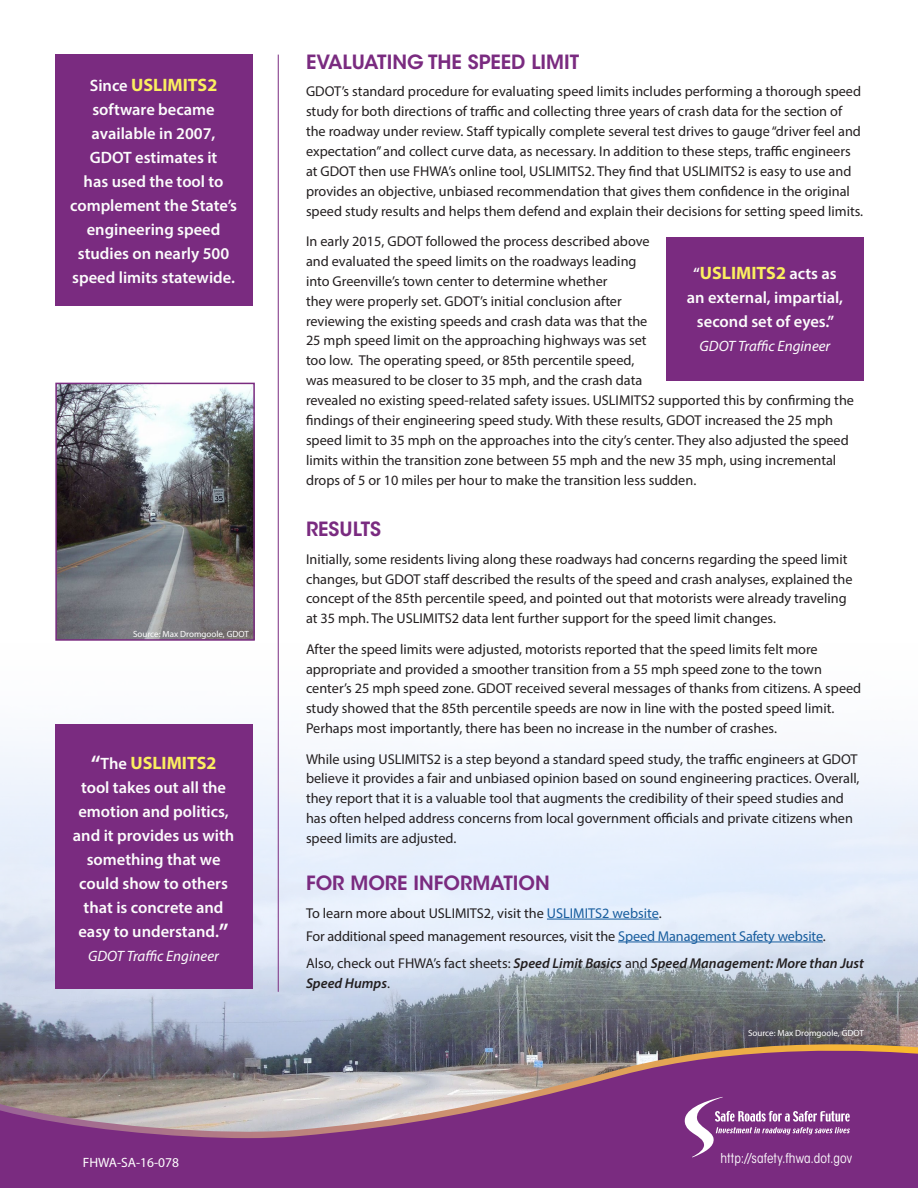
<style>
.page{position:relative;width:918px;height:1188px;background:#fff}
.page>*{position:absolute;margin:0;border:0;box-sizing:border-box;transform-origin:0 0}
.Header_2{font:600 19.5px "ITC Avant Garde Std";color:#7a2b80}
.body_text{font:600 19.5px "ITC Avant Garde Std";color:#7a2b80}
.t1{font:700 18px "Myriad Pro";color:#fbef5f}
.t2{font:600 16.5px/24px "Myriad Pro";color:#fcfcfc;text-align:center}
.t3{font:italic 15px "Myriad Pro";color:#fcfcfc}
.body_text-2{font:14.25px/19.8px "Myriad Pro";color:#231f20}
.body_text-3{font:italic 600 14.25px/19.8px "Myriad Pro";color:#231f20}
.t4{font:condensed 13.5px "ITC Avant Garde Std";letter-spacing:.005em;color:#fff}
.body_text-4{font:13.5px "Myriad Pro";color:#fff}
.Photo_credit{font:9px "Myriad Pro";color:#fff}
.s1{font-weight:600;font-size:16.5px;color:#fcfcfc}
.s2{font-weight:600;font-size:24px;color:#fcfcfc}
.s3{font-size:24px}
.s4{color:#175d9e}
.s5{font-weight:400;font-style:normal}
</style>
<div class="page">
<img style="left:0;top:632px;width:918px;height:398px">
<svg style="left:0;top:1030px;width:918px;height:158px;background:#763a7f"></svg>
<svg style="left:0;top:1044px;width:918px;height:94px;background:#8d6b88"></svg>
<svg style="left:685px;top:1097px;width:165px;height:60px;background:#8e4c93"></svg>
<hr style="left:547px;top:919px;width:112px;height:1px;background:#175d9e">
<hr style="left:618px;top:942px;width:205px;height:1px;background:#175d9e">
<hr style="left:278px;top:55px;width:1px;height:937px;background:#7a2b80">
<div style="left:55px;top:724px;width:198px;height:264px;background:#7a2b80"></div>
<div style="left:666px;top:237px;width:198px;height:144px;background:#7a2b80"></div>
<div style="left:55px;top:55px;width:198px;height:251px;background:#7a2b80"></div>
<img style="left:58px;top:386px;width:194px;height:252px">
<div style="left:55px;top:383px;width:200px;height:258px;border:2px solid #7a2b80"></div>
<p class="t1" style="left:90px;top:73px;width:129px"><span class="s1">Since</span> USLIMITS2</p>
<p class="t2" style="left:70px;top:97px;width:168px">software became available in 2007,<br>GDOT estimates it<br>has used the tool to complement the State’s engineering speed studies on nearly 500 speed limits statewide.</p>
<p class="Photo_credit" style="left:133px;top:628px;width:117px">Source: Max Dromgoole, GDOT</p>
<p class="t1" style="left:91px;top:752px;width:127px"><span class="s2">“</span><span class="s1">The</span> USLIMITS2</p>
<p class="t2" style="left:73px;top:775px;width:163px">tool takes out all the emotion and politics, and it provides us with something that we could show to others that is concrete and easy to understand.<span class="s3">”</span></p>
<p class="t3" style="left:88px;top:947px;width:132px">GDOT Traffic Engineer</p>
<p class="body_text-4" style="left:83px;top:1154px;width:98px">FHWA-SA-16-078</p>
<p class="Header_2" style="left:306px;top:50px;width:275px">EVALUATING THE SPEED LIMIT</p>
<p class="body_text-2" style="left:306px;top:82px;width:559px">GDOT’s standard procedure for evaluating speed limits includes performing a thorough speed study for both directions of traffic and collecting three years of crash data for the section of the roadway under review. Staff typically complete several test drives to gauge “driver feel and expectation” and collect curve data, as necessary. In addition to these steps, traffic engineers at GDOT then use FHWA’s online tool, USLIMITS2. They find that USLIMITS2 is easy to use and provides an objective, unbiased recommendation that gives them confidence in the original speed study results and helps them defend and explain their decisions for setting speed limits.</p>
<p class="body_text-2" style="left:306px;top:231px;width:550px">In early 2015, GDOT followed the process described above<br>and evaluated the speed limits on the roadways leading<br>into Greenville’s town center to determine whether<br>they were properly set. GDOT’s initial conclusion after<br>reviewing the existing speeds and crash data was that the<br>25 mph speed limit on the approaching highways was set<br>too low. The operating speed, or 85th percentile speed,<br>was measured to be closer to 35 mph, and the crash data<br>revealed no existing speed-related safety issues. USLIMITS2 supported this by confirming the findings of their engineering speed study. With these results, GDOT increased the 25 mph speed limit to 35 mph on the approaches into the city’s center. They also adjusted the speed limits within the transition zone between 55 mph and the new 35 mph, using incremental drops of 5 or 10 miles per hour to make the transition less sudden.</p>
<p class="body_text" style="left:306px;top:517px;width:77px">RESULTS</p>
<p class="body_text-2" style="left:306px;top:549px;width:548px">Initially, some residents living along these roadways had concerns regarding the speed limit changes, but GDOT staff described the results of the speed and crash analyses, explained the concept of the 85th percentile speed, and pointed out that motorists were already traveling at 35 mph. The USLIMITS2 data lent further support for the speed limit changes.</p>
<p class="body_text-2" style="left:306px;top:639px;width:557px">After the speed limits were adjusted, motorists reported that the speed limits felt more appropriate and provided a smoother transition from a 55 mph speed zone to the town center’s 25 mph speed zone. GDOT received several messages of thanks from citizens. A speed study showed that the 85th percentile speeds are now in line with the posted speed limit.<br>Perhaps most importantly, there has been no increase in the number of crashes.</p>
<p class="body_text-2" style="left:306px;top:749px;width:555px">While using USLIMITS2 is a step beyond a standard speed study, the traffic engineers at GDOT believe it provides a fair and unbiased opinion based on sound engineering practices. Overall, they report that it is a valuable tool that augments the credibility of their speed studies and has often helped address concerns from local government officials and private citizens when speed limits are adjusted.</p>
<p class="Header_2" style="left:306px;top:871px;width:245px">FOR MORE INFORMATION</p>
<p class="body_text-2" style="left:306px;top:903px;width:357px">To learn more about USLIMITS2, visit the <span class="s4">USLIMITS2 website</span>.</p>
<p class="body_text-2" style="left:306px;top:926px;width:521px">For additional speed management resources, visit the <span class="s4">Speed Management Safety website</span>.</p>
<p class="body_text-3" style="left:306px;top:953px;width:559px"><span class="s5">Also, check out FHWA’s fact sheets:</span> Speed Limit Basics <span class="s5">and</span> Speed Management: More than Just<br>Speed Humps<span class="s5">.</span></p>
<p class="t1" style="left:693px;top:262px;width:145px"><span class="s1">“</span>USLIMITS2 <span class="s1">acts as</span></p>
<p class="t2" style="left:687px;top:285px;width:158px">an external, impartial, second set of eyes.”</p>
<p class="t3" style="left:700px;top:337px;width:132px">GDOT Traffic Engineer</p>
<p class="Photo_credit" style="left:748px;top:1028px;width:117px">Source: Max Dromgoole, GDOT</p>
<p class="t4" style="left:720px;top:1149px;width:133px">http://safety.fhwa.dot.gov</p>
</div>
